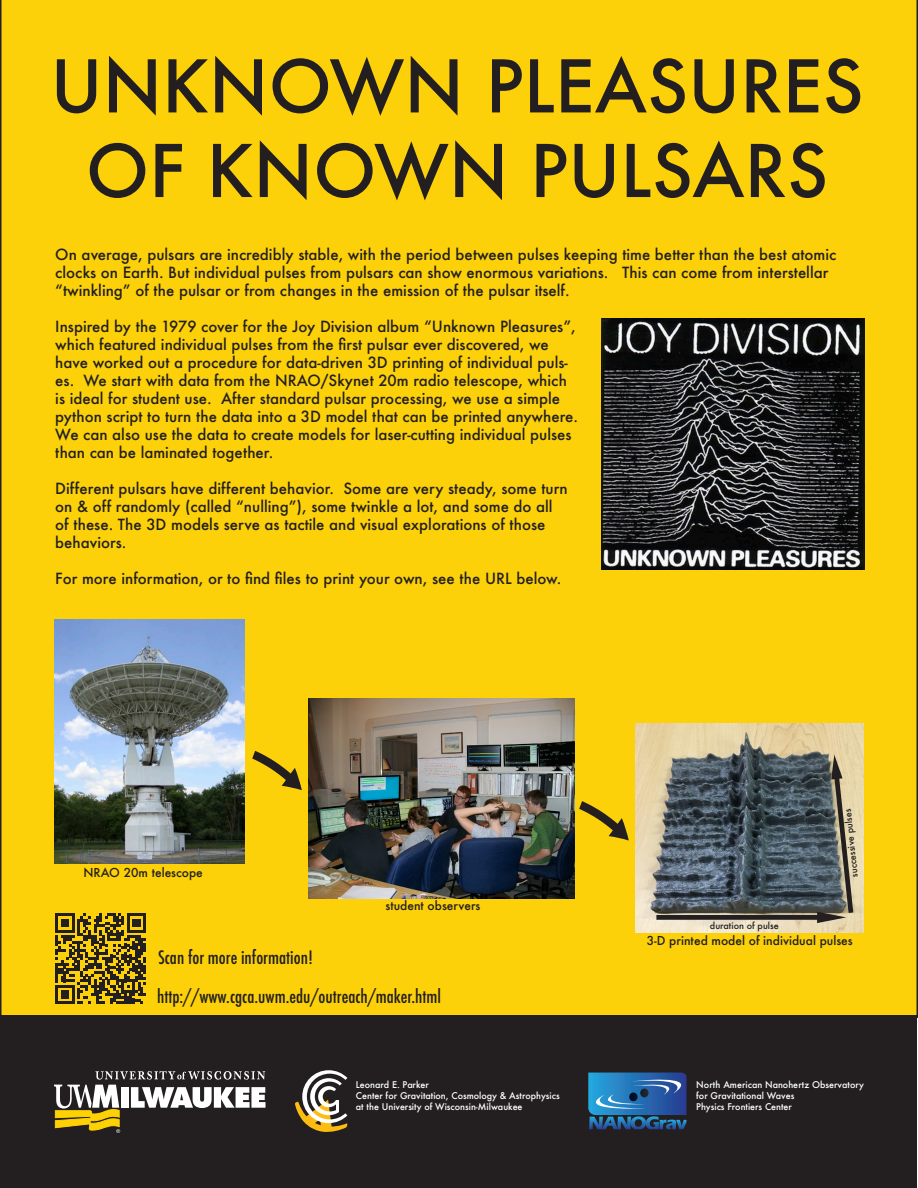
<style>
.page{position:relative;width:918px;height:1188px;background:#fff}
.page>*{position:absolute;margin:0;border:0;box-sizing:border-box;transform-origin:0 0}
.t1{font:500 70.5px/84.6px "Futura";color:#231f20;text-align:center}
.t2{font:500 condensed 18px "Futura";color:#231f20}
.t3{font:500 15px/18px "Futura";color:#231f20}
.t4{font:500 12px "Futura";color:#231f20}
.t5{font:500 9px/10.8px "Futura";color:#fff}
.t6{font:500 9px "Futura";color:#231f20}
</style>
<div class="page">
<div style="left:0;top:0;width:918px;height:1018px;background:#fcd109"></div>
<div style="left:1px;top:1015px;width:916px;height:172px;background:#231f20"></div>
<svg style="left:54px;top:1071px;width:212px;height:62px"></svg>
<svg style="left:295px;top:1070px;width:53px;height:62px"></svg>
<svg style="left:588px;top:1073px;width:99px;height:56px;background:#2e6ca4"></svg>
<img style="left:308px;top:699px;width:266px;height:199px">
<img style="left:635px;top:723px;width:229px;height:209px">
<svg style="left:252px;top:751px;width:50px;height:39px;background:#be9e0f"></svg>
<svg style="left:579px;top:801px;width:50px;height:40px;background:#c0a00f"></svg>
<img style="left:55px;top:620px;width:190px;height:243px">
<svg style="left:656px;top:755px;width:197px;height:168px;background:#596165"></svg>
<img style="left:601px;top:318px;width:264px;height:251px">
<svg style="left:55px;top:914px;width:91px;height:90px;background:#806b16"></svg>
<p class="t1" style="left:51px;top:43px;width:815px">UNKNOWN PLEASURES<br>OF KNOWN PULSARS</p>
<p class="t3" style="left:55px;top:245px;width:783px">On average, pulsars are incredibly stable, with the period between pulses keeping time better than the best atomic clocks on Earth. But individual pulses from pulsars can show enormous variations. This can come from interstellar “twinkling” of the pulsar or from changes in the emission of the pulsar itself.</p>
<p class="t3" style="left:55px;top:317px;width:524px">Inspired by the 1979 cover for the Joy Division album “Unknown Pleasures”, which featured individual pulses from the first pulsar ever discovered, we have worked out a procedure for data-driven 3D printing of individual puls&shy;es. We start with data from the NRAO/Skynet 20m radio telescope, which is ideal for student use. After standard pulsar processing, we use a simple python script to turn the data into a 3D model that can be printed anywhere.<br>We can also use the data to create models for laser-cutting individual pulses than can be laminated together.</p>
<p class="t3" style="left:55px;top:479px;width:514px">Different pulsars have different behavior. Some are very steady, some turn on &amp; off randomly (called “nulling”), some twinkle a lot, and some do all of these. The 3D models serve as tactile and visual explorations of those behaviors.</p>
<p class="t3" style="left:55px;top:569px;width:508px">For more information, or to find files to print your own, see the URL below.</p>
<p class="t4" style="left:83px;top:864px;width:121px">NRAO 20m telescope</p>
<p class="t4" style="left:386px;top:897px;width:96px">student observers</p>
<p class="t6" style="left:710px;top:920px;width:70px">duration of pulse</p>
<p class="t6" style="left:848px;top:878px;width:70px;rotate:-96deg">successive pulses</p>
<p class="t2" style="left:158px;top:946px;width:157px">Scan for more information!</p>
<p class="t2" style="left:157px;top:985px;width:286px">http://www.cgca.uwm.edu/outreach/maker.html</p>
<p class="t5" style="left:356px;top:1079px;width:205px">Leonard E. Parker<br>Center for Gravitation, Cosmology &amp; Astrophysics at the University of Wisconsin-Milwaukee</p>
<p class="t4" style="left:647px;top:932px;width:208px">3-D printed model of individual pulses</p>
<p class="t5" style="left:696px;top:1079px;width:169px">North American Nanohertz Observatory for Gravitational Waves<br>Physics Frontiers Center</p>
</div>
